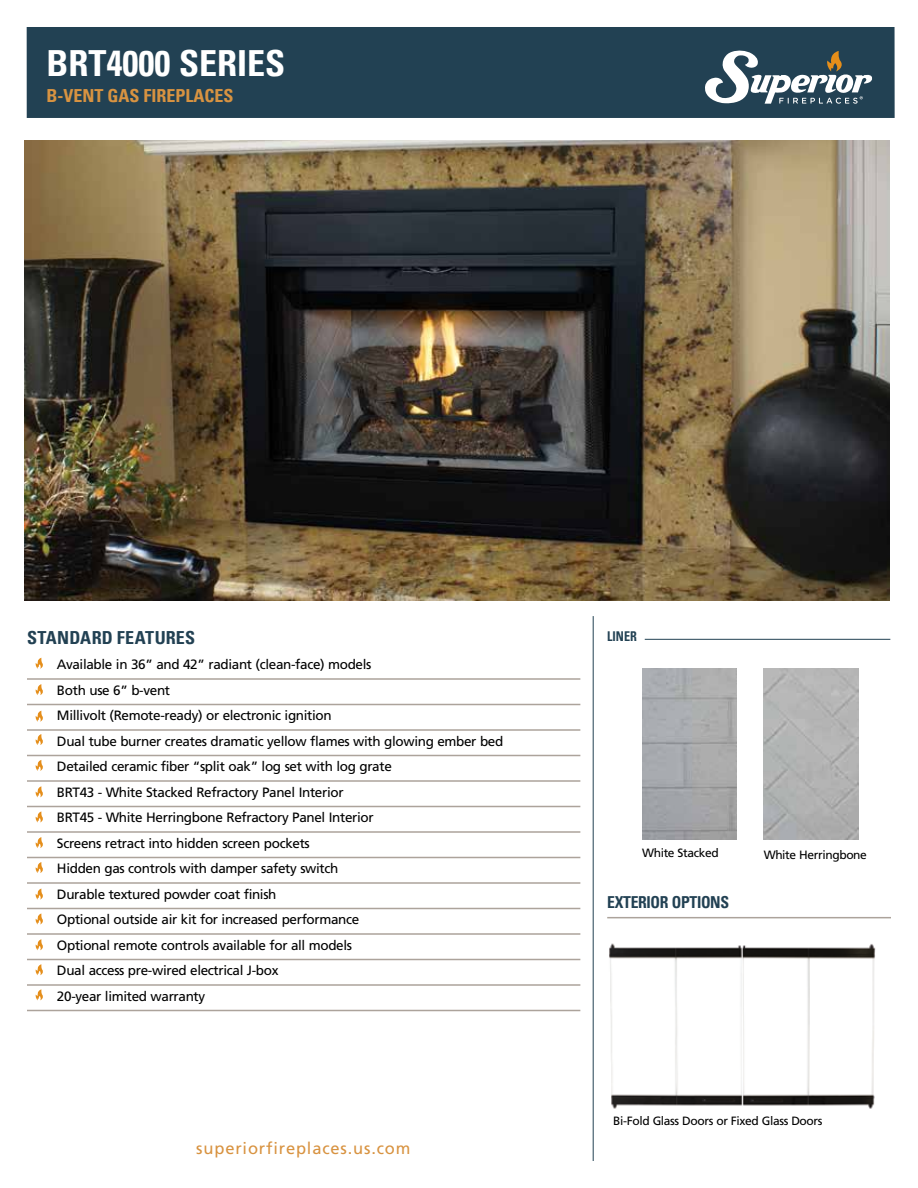
<style>
.page{position:relative;width:918px;height:1188px;background:#fff}
.page>*{position:absolute;margin:0;border:0;box-sizing:border-box;transform-origin:0 0}
.t1{font:36px "Univers Com 67 Bold Cond";color:#fff}
.t2{font:18px "Univers Com 67 Bold Cond";color:#d89341}
.t3{font:18px "Univers Com 67 Bold Cond";letter-spacing:.01em;color:#224153}
.t4{font:16.5px "Frutiger LT Std";letter-spacing:.05em;color:#d89341}
.t5{font:16.5px "Univers Com 67 Bold Cond";letter-spacing:-.02em;color:#224153;scale:.95 1}
.t6{font:13.5px/25.5px "Frutiger LT Std";letter-spacing:-.025em;color:#000}
.t7{font:13.5px "Univers Com 67 Bold Cond";color:#224153;scale:.9 1}
.t8{font:12px "Frutiger LT Std";letter-spacing:-.03em;color:#000}
</style>
<div class="page">
<img style="left:609px;top:943px;width:267px;height:166px">
<img style="left:25px;top:140px;width:864px;height:461px">
<hr style="left:593px;top:616px;width:1px;height:545px;background:#224153">
<hr style="left:27px;top:678px;width:553px;height:2px;background:#aca39b">
<hr style="left:27px;top:704px;width:553px;height:1px;background:#aca39b">
<hr style="left:27px;top:729px;width:553px;height:2px;background:#aca39b">
<hr style="left:27px;top:755px;width:553px;height:1px;background:#aca39b">
<hr style="left:27px;top:780px;width:553px;height:2px;background:#aca39b">
<hr style="left:27px;top:806px;width:553px;height:1px;background:#aca39b">
<hr style="left:27px;top:831px;width:553px;height:2px;background:#aca39b">
<hr style="left:27px;top:857px;width:553px;height:1px;background:#aca39b">
<hr style="left:27px;top:882px;width:553px;height:2px;background:#aca39b">
<hr style="left:27px;top:908px;width:553px;height:1px;background:#aca39b">
<hr style="left:27px;top:933px;width:553px;height:2px;background:#aca39b">
<hr style="left:27px;top:959px;width:553px;height:1px;background:#aca39b">
<hr style="left:27px;top:984px;width:553px;height:2px;background:#aca39b">
<hr style="left:27px;top:1010px;width:553px;height:1px;background:#aca39b">
<svg style="left:35px;top:658px;width:8px;height:11px"></svg>
<svg style="left:35px;top:837px;width:8px;height:11px"></svg>
<svg style="left:35px;top:811px;width:8px;height:12px"></svg>
<svg style="left:35px;top:989px;width:8px;height:11px"></svg>
<svg style="left:35px;top:684px;width:8px;height:11px"></svg>
<svg style="left:35px;top:862px;width:8px;height:11px"></svg>
<svg style="left:35px;top:734px;width:8px;height:11px"></svg>
<svg style="left:35px;top:913px;width:8px;height:12px"></svg>
<svg style="left:35px;top:711px;width:8px;height:11px"></svg>
<svg style="left:35px;top:889px;width:8px;height:11px"></svg>
<svg style="left:35px;top:760px;width:8px;height:11px"></svg>
<svg style="left:35px;top:939px;width:8px;height:11px"></svg>
<svg style="left:35px;top:786px;width:8px;height:11px"></svg>
<svg style="left:35px;top:964px;width:8px;height:11px"></svg>
<hr style="left:645px;top:639px;width:245px;height:1px;background:#224153">
<div style="left:27px;top:27px;width:868px;height:91px;background:#224153"></div>
<svg style="left:705px;top:51px;width:167px;height:53px"></svg>
<hr style="left:607px;top:917px;width:284px;height:1px;background:#aca39b">
<img style="left:764px;top:669px;width:94px;height:171px">
<h1 class="t1" style="left:46px;top:41px;width:240px">BRT4000 SERIES</h1>
<h2 class="t2" style="left:46px;top:84px;width:189px">B-VENT GAS FIREPLACES</h2>
<h2 class="t3" style="left:27px;top:626px;width:170px">STANDARD FEATURES</h2>
<p class="t6" style="left:57px;top:652px;width:448px">Available in 36” and 42” radiant (clean-face) models<br>Both use 6” b-vent<br>Millivolt (Remote-ready) or electronic ignition<br>Dual tube burner creates dramatic yellow flames with glowing ember bed Detailed ceramic fiber “split oak” log set with log grate<br>BRT43 - White Stacked Refractory Panel Interior<br>BRT45 - White Herringbone Refractory Panel Interior<br>Screens retract into hidden screen pockets<br>Hidden gas controls with damper safety switch<br>Durable textured powder coat finish<br>Optional outside air kit for increased performance<br>Optional remote controls available for all models<br>Dual access pre-wired electrical J-box<br>20-year limited warranty</p>
<p class="t4" style="left:196px;top:1139px;width:216px">superiorfireplaces.us.com</p>
<p class="t7" style="left:607px;top:628px;width:35px">LINER</p>
<p class="t8" style="left:642px;top:845px;width:78px">White Stacked</p>
<p class="t8" style="left:764px;top:848px;width:105px">White Herringbone</p>
<p class="t5" style="left:607px;top:892px;width:130px">EXTERIOR OPTIONS</p>
<p class="t8" style="left:613px;top:1114px;width:211px">Bi-Fold Glass Doors or Fixed Glass Doors</p>
</div>
